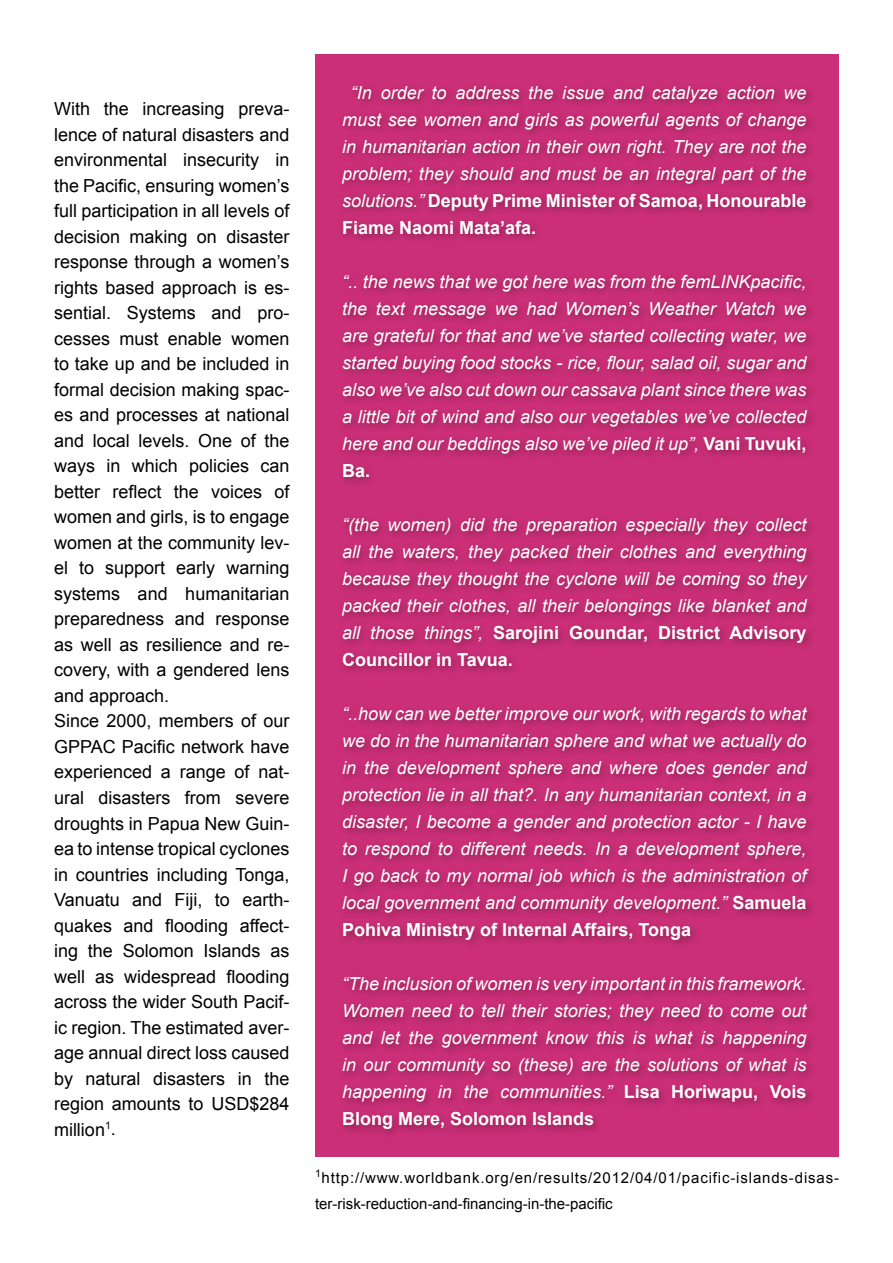
<style>
.page{position:relative;width:893px;height:1263px;background:#fff}
.page>*{position:absolute;margin:0;border:0;box-sizing:border-box;transform-origin:0 0}
.t1{font:italic 18px/27px "Arial";color:#fff;text-align:justify}
.t2{font:18px/25.5px "Arial";color:#000}
.t3{font:15px/25.5px "Arial";letter-spacing:.055em;color:#000}
.s1{font-weight:700;font-style:normal}
</style>
<div class="page">
<div style="left:315px;top:54px;width:524px;height:1102px;background:#cb2f78"></div>
<div style="left:337px;top:81px;width:482px;height:1058px;background:#000;opacity:.35"></div>
<p class="t2" style="left:54px;top:96px;width:237px">With the increasing preva&shy;lence of natural disasters and environmental insecurity in the Pacific, ensuring women’s full participation in all levels of decision making on disaster response through a women’s rights based approach is es&shy;sential. Systems and pro&shy;cesses must enable women to take up and be included in formal decision making spac&shy;es and processes at national and local levels. One of the ways in which policies can better reflect the voices of women and girls, is to engage women at the community lev&shy;el to support early warning systems and humanitarian preparedness and response as well as resilience and re&shy;covery, with a gendered lens and approach.<br>Since 2000, members of our<br>GPPAC Pacific network have experienced a range of nat&shy;ural disasters from severe droughts in Papua New Guin&shy;ea to intense tropical cyclones in countries including Tonga,<br>Vanuatu and Fiji, to earth&shy;quakes and flooding affect&shy;ing the Solomon Islands as well as widespread flooding across the wider South Pacif&shy;ic region. The estimated aver&shy;age annual direct loss caused by natural disasters in the region amounts to USD$284 million<sup>1</sup>.</p>
<p class="t1" style="left:342px;top:79px;width:466px;text-indent:9px">“In order to address the issue and catalyze action we must see women and girls as powerful agents of change in humanitarian action in their own right. They are not the problem; they should and must be an integral part of the solutions.” <span class="s1">Deputy Prime Minister of Samoa, Honourable Fiame Naomi Mata’afa.</span></p>
<p class="t1" style="left:342px;top:268px;width:466px">“.. the news that we got here was from the femLINKpacific, the text message we had Women’s Weather Watch we are grateful for that and we’ve started collecting water, we started buying food stocks - rice, flour, salad oil, sugar and also we’ve also cut down our cassava plant since there was a little bit of wind and also our vegetables we’ve collected here and our beddings also we’ve piled it up”, <span class="s1">Vani Tuvuki, Ba.</span></p>
<p class="t1" style="left:342px;top:511px;width:466px">“(the women) did the preparation especially they collect all the waters, they packed their clothes and everything because they thought the cyclone will be coming so they packed their clothes, all their belongings like blanket and all those things”, <span class="s1">Sarojini Goundar, District Advisory Councillor in Tavua.</span></p>
<p class="t1" style="left:342px;top:700px;width:466px">“..how can we better improve our work, with regards to what we do in the humanitarian sphere and what we actually do in the development sphere and where does gender and protection lie in all that?. In any humanitarian context, in a disaster, I become a gender and protection actor - I have to respond to different needs. In a development sphere, I go back to my normal job which is the administration of local government and community development.” <span class="s1">Samuela Pohiva Ministry of Internal Affairs, Tonga</span></p>
<p class="t1" style="left:342px;top:970px;width:466px">“The inclusion of women is very important in this framework.<br>Women need to tell their stories; they need to come out and let the government know this is what is happening in our community so (these) are the solutions of what is happening in the communities.” <span class="s1">Lisa Horiwapu, Vois Blong Mere, Solomon Islands</span></p>
<p class="t3" style="left:315px;top:1165px;width:525px"><sup>1</sup>http://www.worldbank.org/en/results/2012/04/01/pacific-islands-disas&shy;ter-risk-reduction-and-financing-in-the-pacific</p>
</div>
